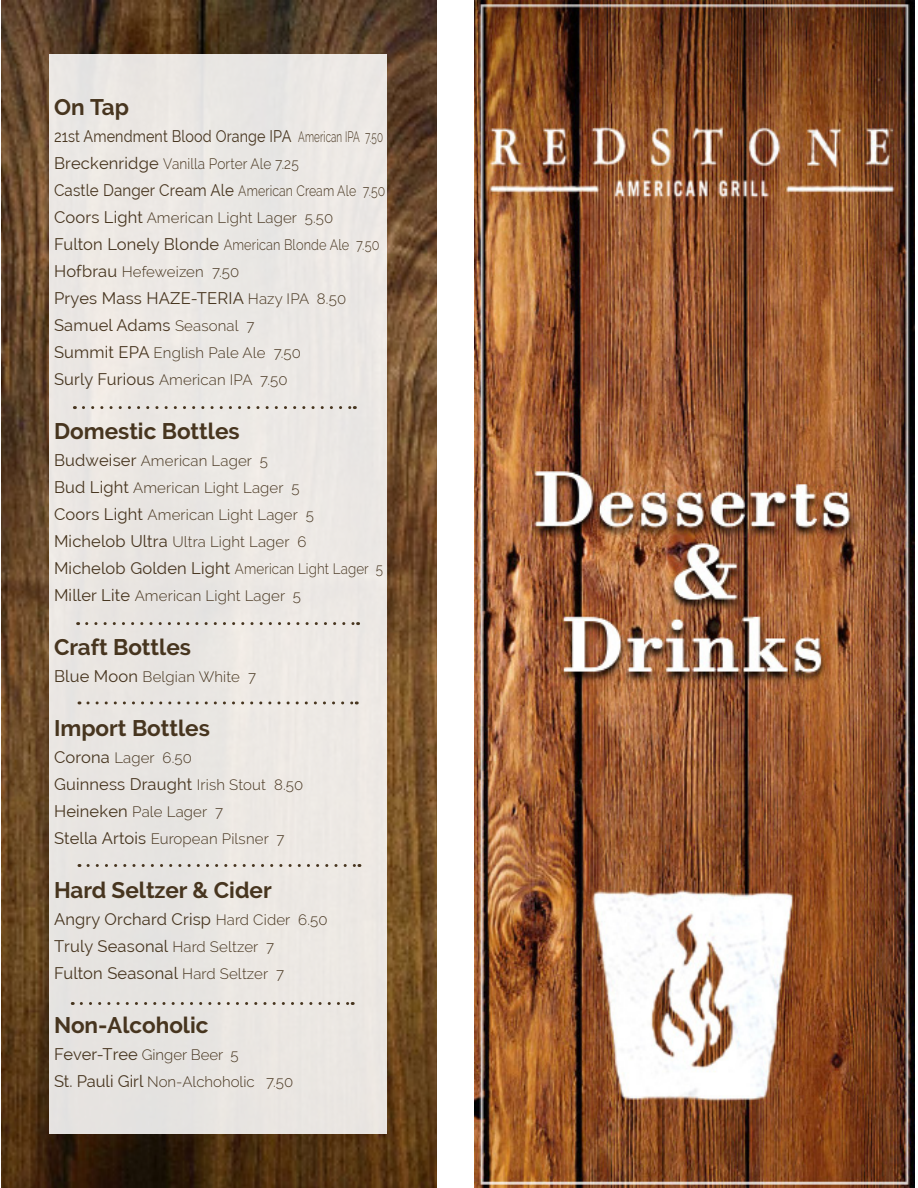
<style>
.page{position:relative;width:918px;height:1188px;background:#fff}
.page>*{position:absolute;margin:0;border:0;box-sizing:border-box;transform-origin:0 0}
.t1{font:700 22.5px "Raleway";color:#47351f}
.t2{font:16.5px "Raleway";letter-spacing:.01em;color:#47351f}
.t3{font:16.5px "Raleway";letter-spacing:.01em;color:#47351f;scale:.87 1}
.t4{font:16.5px "Raleway";letter-spacing:.01em;color:#47351f;scale:.92 1}
.t5{font:300 15px "Raleway";letter-spacing:.01em;color:#47351f}
.t6{font:300 15px "Raleway";letter-spacing:.01em;color:#47351f;scale:.85 1}
.t7{font:300 15px "Raleway";letter-spacing:.01em;color:#47351f;scale:.91 1}
.s1{font-weight:300;font-size:15px}
.s2{font-weight:400;font-size:16.5px}
</style>
<div class="page">
<img style="left:1px;top:0;width:436px;height:1188px">
<div style="left:49px;top:54px;width:338px;height:1080px;background:#eae7e3"></div>
<svg style="left:83px;top:406px;width:272px;height:3px"></svg>
<svg style="left:81px;top:1002px;width:272px;height:3px"></svg>
<svg style="left:87px;top:622px;width:272px;height:3px"></svg>
<svg style="left:88px;top:701px;width:269px;height:3px"></svg>
<svg style="left:88px;top:864px;width:272px;height:3px"></svg>
<img style="left:474px;top:0;width:441px;height:1188px">
<p class="t1" style="left:54px;top:95px;width:77px">On Tap</p>
<p class="t3" style="left:54px;top:127px;width:380px">21st Amendment Blood Orange IPA <span class="s1">American IPA 7.50</span></p>
<p class="t7" style="left:54px;top:155px;width:271px"><span class="s2">Breckenridge</span> Vanilla Porter Ale 7.25</p>
<p class="t4" style="left:54px;top:181px;width:362px">Castle Danger Cream Ale <span class="s1">American Cream Ale 7.50</span></p>
<p class="t5" style="left:54px;top:209px;width:281px"><span class="s2">Coors Light</span> American Light Lager 5.50</p>
<p class="t6" style="left:54px;top:236px;width:384px"><span class="s2">Fulton Lonely Blonde</span> American Blonde Ale 7.50</p>
<p class="t5" style="left:54px;top:263px;width:187px"><span class="s2">Hofbrau</span> Hefeweizen 7.50</p>
<p class="t2" style="left:54px;top:289px;width:294px">Pryes Mass HAZE-TERIA <span class="s1">Hazy IPA 8.50</span></p>
<p class="t2" style="left:54px;top:316px;width:202px">Samuel Adams <span class="s1">Seasonal 7</span></p>
<p class="t5" style="left:54px;top:344px;width:249px"><span class="s2">Summit EPA</span> English Pale Ale 7.50</p>
<p class="t5" style="left:54px;top:371px;width:235px"><span class="s2">Surly Furious</span> American IPA 7.50</p>
<p class="t1" style="left:54px;top:419px;width:187px">Domestic Bottles</p>
<p class="t5" style="left:54px;top:452px;width:215px"><span class="s2">Budweiser</span> American Lager 5</p>
<p class="t5" style="left:54px;top:479px;width:247px"><span class="s2">Bud Light</span> American Light Lager 5</p>
<p class="t5" style="left:54px;top:506px;width:261px"><span class="s2">Coors Light</span> American Light Lager 5</p>
<p class="t5" style="left:54px;top:533px;width:254px"><span class="s2">Michelob Ultra</span> Ultra Light Lager 6</p>
<p class="t2" style="left:54px;top:559px;width:330px">Michelob Golden Light <span class="s1">American Light Lager 5</span></p>
<p class="t5" style="left:54px;top:587px;width:249px"><span class="s2">Miller Lite</span> American Light Lager 5</p>
<p class="t1" style="left:54px;top:635px;width:139px">Craft Bottles</p>
<p class="t5" style="left:54px;top:668px;width:204px"><span class="s2">Blue Moon</span> Belgian White 7</p>
<p class="t1" style="left:54px;top:716px;width:157px">Import Bottles</p>
<p class="t5" style="left:54px;top:749px;width:139px"><span class="s2">Corona</span> Lager 6.50</p>
<p class="t2" style="left:54px;top:775px;width:251px">Guinness Draught <span class="s1">Irish Stout 8.50</span></p>
<p class="t5" style="left:54px;top:803px;width:171px"><span class="s2">Heineken</span> Pale Lager 7</p>
<p class="t5" style="left:54px;top:830px;width:232px"><span class="s2">Stella Artois</span> European Pilsner 7</p>
<p class="t1" style="left:54px;top:878px;width:219px">Hard Seltzer &amp; Cider</p>
<p class="t2" style="left:54px;top:910px;width:275px">Angry Orchard Crisp <span class="s1">Hard Cider 6.50</span></p>
<p class="t2" style="left:54px;top:937px;width:222px">Truly Seasonal <span class="s1">Hard Seltzer 7</span></p>
<p class="t2" style="left:54px;top:964px;width:232px">Fulton Seasonal <span class="s1">Hard Seltzer 7</span></p>
<p class="t1" style="left:54px;top:1013px;width:156px">Non-Alcoholic</p>
<p class="t5" style="left:54px;top:1046px;width:186px"><span class="s2">Fever-Tree</span> Ginger Beer 5</p>
<p class="t5" style="left:54px;top:1073px;width:241px"><span class="s2">St. Pauli Girl</span> Non-Alchoholic 7.50</p>
</div>
